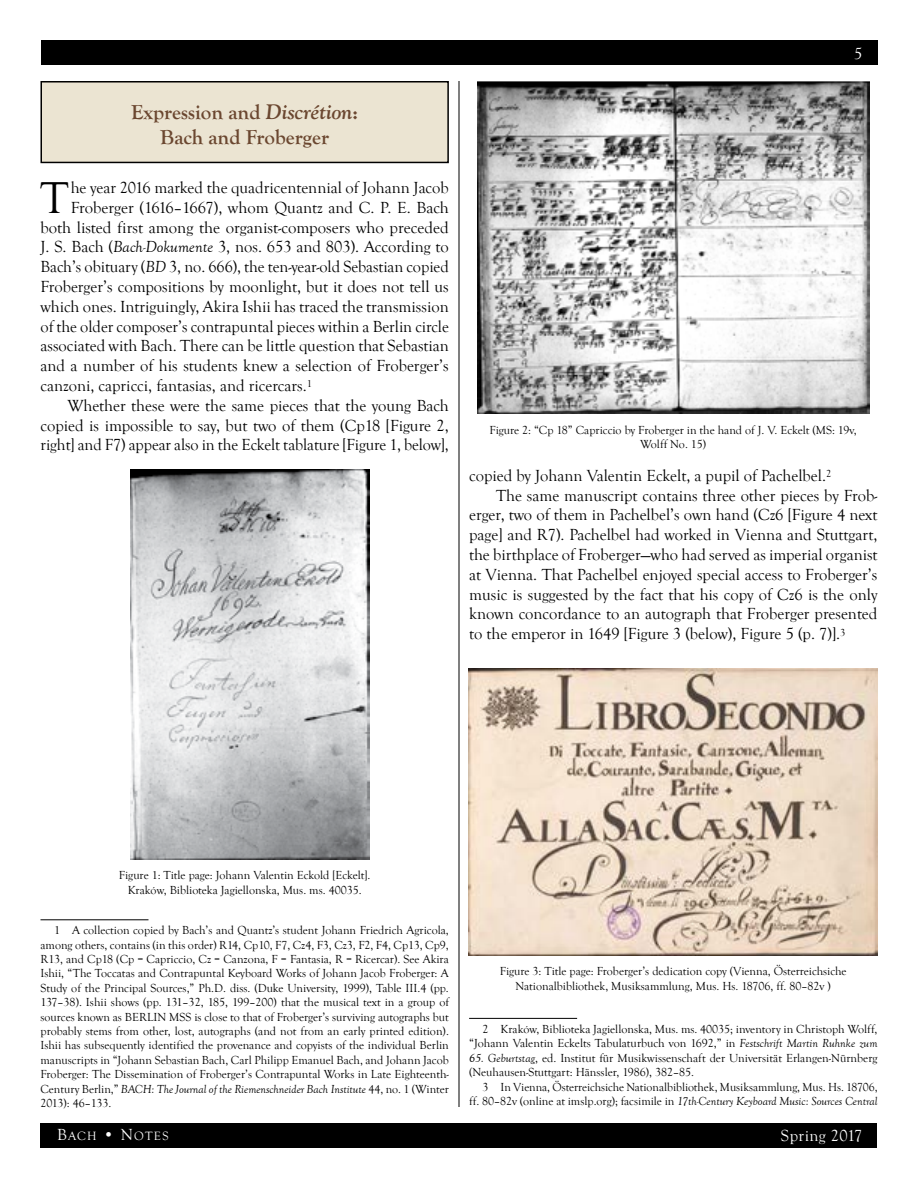
<style>
.page{position:relative;width:918px;height:1188px;background:#fff}
.page>*{position:absolute;margin:0;border:0;box-sizing:border-box;transform-origin:0 0}
.t1{font:45.9px "Goudy Old Style T";color:#000}
.t2{font:700 21px/25.2px "Goudy Old Style T";color:#6b4730;text-align:center}
.t3{font:16.5px "Goudy Old Style T";color:#000}
.t4{font:16.5px "Goudy Old Style T";letter-spacing:.025em;color:#fff}
.t5{font:12.3px "Goudy Old Style T";letter-spacing:.1em;color:#fff}
.t6{font:12px/14.4px "Goudy Old Style T";color:#000;text-align:center}
.s1{font-family:"Goudy Old Style BT";font-style:italic}
.s2{font-style:italic}
.s3{font-size:16.5px}
</style>
<div class="page">
<div style="left:40px;top:1123px;width:838px;height:25px;background:#000"></div>
<div style="left:41px;top:40px;width:837px;height:25px;background:#000"></div>
<hr style="left:459px;top:81px;width:1px;height:1026px;background:#000">
<hr style="left:40px;top:919px;width:108px;height:1px;background:#000">
<div style="left:41px;top:82px;width:407px;height:80px;background:#ebe4d2"></div>
<div style="left:40px;top:81px;width:409px;height:82px;border:2px solid #000"></div>
<hr style="left:469px;top:1018px;width:108px;height:1px;background:#000">
<img style="left:130px;top:470px;width:240px;height:390px">
<img style="left:477px;top:81px;width:393px;height:333px">
<img style="left:469px;top:669px;width:408px;height:287px">
<h2 class="t2" style="left:131px;top:100px;width:228px">Expression and <span class="s1">Discrétion</span>:<br>Bach and Froberger</h2>
<h1 class="t1" style="left:40px;top:173px;width:29px">T</h1>
<h3 class="t3" style="left:71px;top:179px;width:380px">he year 2016 marked the quadricentennial of Johann Jacob</h3>
<h3 class="t3" style="left:71px;top:198px;width:380px">Froberger (1616–1667), whom Quantz and C. P. E. Bach</h3>
<h3 class="t3" style="left:40px;top:218px;width:410px">both listed first among the organist-composers who preceded</h3>
<h3 class="t3" style="left:40px;top:238px;width:410px">J. S. Bach (<span class="s2">Bach-Dokumente</span> 3, nos. 653 and 803). According to</h3>
<h3 class="t3" style="left:40px;top:258px;width:410px">Bach’s obituary (<span class="s2">BD</span> 3, no. 666), the ten-year-old Sebastian copied</h3>
<h3 class="t3" style="left:40px;top:278px;width:410px">Froberger’s compositions by moonlight, but it does not tell us</h3>
<h3 class="t3" style="left:40px;top:297px;width:410px">which ones. Intriguingly, Akira Ishii has traced the transmission</h3>
<h3 class="t3" style="left:40px;top:317px;width:410px">of the older composer’s contrapuntal pieces within a Berlin circle</h3>
<h3 class="t3" style="left:40px;top:337px;width:410px">associated with Bach. There can be little question that Sebastian</h3>
<h3 class="t3" style="left:40px;top:357px;width:410px">and a number of his students knew a selection of Froberger’s</h3>
<h3 class="t3" style="left:40px;top:377px;width:273px">canzoni, capricci, fantasias, and ricercars.<sup>1</sup></h3>
<h3 class="t3" style="left:68px;top:396px;width:383px">Whether these were the same pieces that the young Bach</h3>
<h3 class="t3" style="left:40px;top:416px;width:410px">copied is impossible to say, but two of them (Cp18 [Figure 2,</h3>
<h3 class="t3" style="left:40px;top:436px;width:410px">right] and F7) appear also in the Eckelt tablature [Figure 1, below],</h3>
<h3 class="t4" style="left:854px;top:44px;width:10px">5</h3>
<p class="t6" style="left:489px;top:423px;width:369px">Figure 2: “Cp 18” Capriccio by Froberger in the hand of J. V. Eckelt (MS: 19v,<br>Wolff No. 15)</p>
<h3 class="t3" style="left:469px;top:466px;width:364px">copied by Johann Valentin Eckelt, a pupil of Pachelbel.<sup>2</sup></h3>
<h3 class="t3" style="left:496px;top:486px;width:383px">The same manuscript contains three other pieces by Frob-</h3>
<h3 class="t3" style="left:469px;top:506px;width:410px">erger, two of them in Pachelbel’s own hand (Cz6 [Figure 4 next</h3>
<h3 class="t3" style="left:469px;top:526px;width:410px">page] and R7). Pachelbel had worked in Vienna and Stuttgart,</h3>
<h3 class="t3" style="left:469px;top:546px;width:410px">the birthplace of Froberger—who had served as imperial organist</h3>
<h3 class="t3" style="left:469px;top:565px;width:410px">at Vienna. That Pachelbel enjoyed special access to Froberger’s</h3>
<h3 class="t3" style="left:469px;top:585px;width:410px">music is suggested by the fact that his copy of Cz6 is the only</h3>
<h3 class="t3" style="left:469px;top:605px;width:410px">known concordance to an autograph that Froberger presented</h3>
<h3 class="t3" style="left:469px;top:625px;width:378px">to the emperor in 1649 [Figure 3 (below), Figure 5 (p. 7)].<sup>3</sup></h3>
<p class="t6" style="left:119px;top:869px;width:253px">Figure 1: Title page: Johann Valentin Eckold [Eckelt].<br>Kraków, Biblioteka Jagiellonska, Mus. ms. 40035.</p>
<p class="t6" style="left:40px;top:923px;width:410px;text-align:justify;text-indent:14px">1 A collection copied by Bach’s and Quantz’s student Johann Friedrich Agricola, among others, contains (in this order) R14, Cp10, F7, Cz4, F3, Cz3, F2, F4, Cp13, Cp9, R13, and Cp18 (Cp = Capriccio, Cz = Canzona, F = Fantasia, R = Ricercar). See Akira Ishii, “The Toccatas and Contrapuntal Keyboard Works of Johann Jacob Froberger: A Study of the Principal Sources,” Ph.D. diss. (Duke University, 1999), Table III.4 (pp.<br>137–38). Ishii shows (pp. 131–32, 185, 199–200) that the musical text in a group of sources known as BERLIN MSS is close to that of Froberger’s surviving autographs but probably stems from other, lost, autographs (and not from an early printed edition).<br>Ishii has subsequently identified the provenance and copyists of the individual Berlin manuscripts in “Johann Sebastian Bach, Carl Philipp Emanuel Bach, and Johann Jacob Froberger: The Dissemination of Froberger’s Contrapuntal Works in Late Eighteenth-Century Berlin,” <span class="s2">BACH: The Journal of the Riemenschneider Bach Institute</span> 44, no. 1 (Winter 2013): 46–133.</p>
<p class="t6" style="left:500px;top:964px;width:348px">Figure 3: Title page: Froberger’s dedication copy (Vienna, Österreichsiche<br>Nationalbibliothek, Musiksammlung, Mus. Hs. 18706, ff. 80–82v )</p>
<p class="t6" style="left:469px;top:1022px;width:410px;text-align:right">2 Kraków, Biblioteka Jagiellonska, Mus. ms. 40035; inventory in Christoph Wolff, “Johann Valentin Eckelts Tabulaturbuch von 1692,” in <span class="s2">Festschrift Martin Ruhnke zum</span></p>
<p class="t6" style="left:469px;top:1051px;width:410px;text-align:left"><span class="s2">65. Geburtstag</span>, ed. Institut für Musikwissenschaft der Universität Erlangen-Nürnberg (Neuhausen-Stuttgart: Hänssler, 1986), 382–85.</p>
<p class="t6" style="left:469px;top:1080px;width:410px;text-align:right">3 In Vienna, Österreichsiche Nationalbibliothek, Musiksammlung, Mus. Hs. 18706,<br>ff. 80–82v (online at imslp.org); facsimile in <span class="s2">17th-Century Keyboard Music: Sources Central</span></p>
<p class="t5" style="left:57px;top:1130px;width:113px"><span class="s3">B</span>ACH <span class="s3">• N</span>OTES</p>
<h3 class="t4" style="left:781px;top:1127px;width:83px">Spring 2017</h3>
</div>
